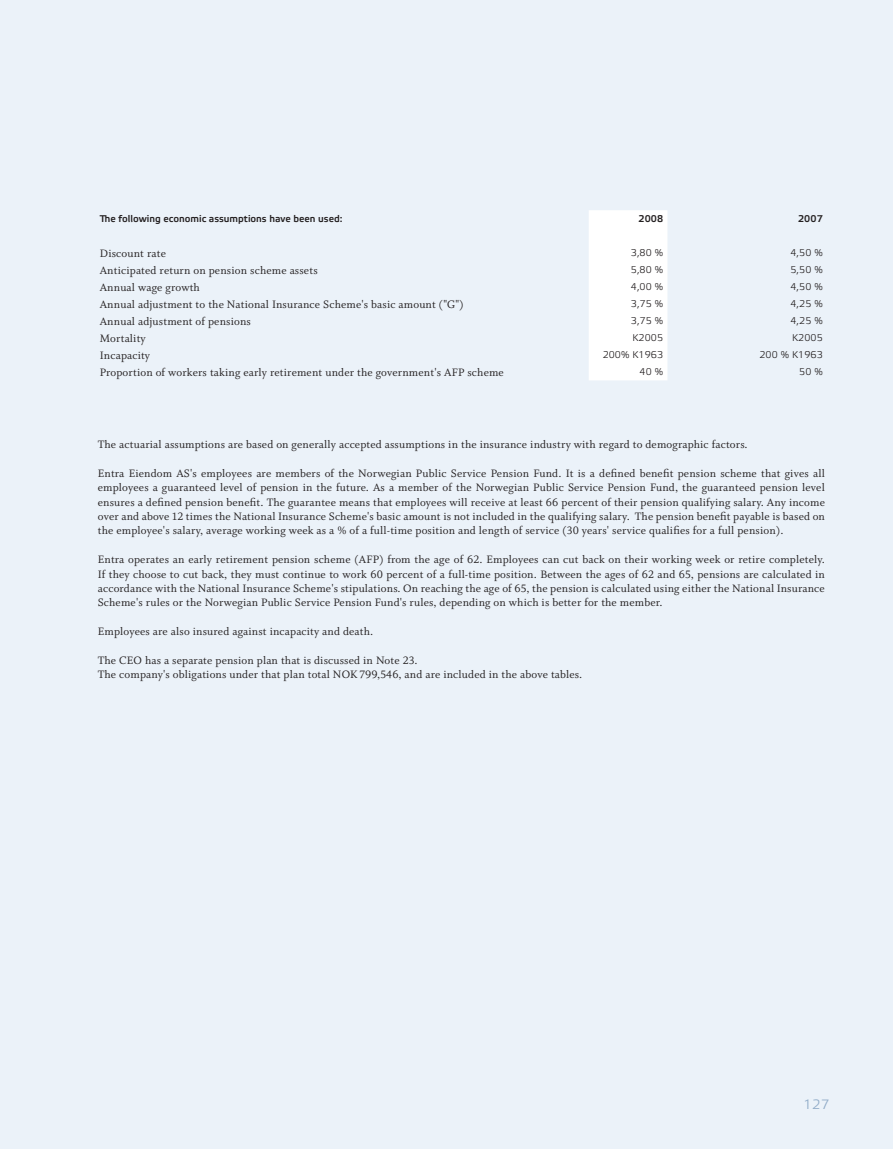
<style>
.page{position:relative;width:893px;height:1149px;background:#fff}
.page>*{position:absolute;margin:0;border:0;box-sizing:border-box;transform-origin:0 0}
.t1{font:13.5px "Elektra Light Pro";color:#8eaac7}
.t2{font:12px/14.4px "Cappelen Whitman LF Roman";letter-spacing:.01em;color:#231f20;text-align:justify}
.t3{font:9.75px "Elektra Light Pro";letter-spacing:.01em;color:#231f20}
.t4{font:700 9.75px "Elektra Light Pro";color:#231f20}
</style>
<div class="page">
<div style="left:0;top:0;width:893px;height:1148px;background:#ebf2f9"></div>
<div style="left:589px;top:210px;width:78px;height:170px;background:#fff"></div>
<p class="t4" style="left:110px;top:215px;width:234px">e following economic assumptions have been used:</p>
<p class="t4" style="left:638px;top:215px;width:26px">2008</p>
<p class="t4" style="left:798px;top:215px;width:26px">2007</p>
<p class="t2" style="left:100px;top:246px;width:68px">Discount rate</p>
<p class="t3" style="left:631px;top:248px;width:34px">3,80 %</p>
<p class="t3" style="left:790px;top:248px;width:34px">4,50 %</p>
<p class="t2" style="left:100px;top:263px;width:219px">Anticipated return on pension scheme assets</p>
<p class="t3" style="left:631px;top:265px;width:34px">5,80 %</p>
<p class="t3" style="left:790px;top:265px;width:34px">5,50 %</p>
<p class="t2" style="left:100px;top:280px;width:101px">Annual wage growth</p>
<p class="t3" style="left:631px;top:282px;width:34px">4,00 %</p>
<p class="t3" style="left:790px;top:282px;width:34px">4,50 %</p>
<p class="t2" style="left:100px;top:297px;width:365px">Annual adjustment to the National Insurance Scheme's basic amount ("G")</p>
<p class="t3" style="left:631px;top:299px;width:34px">3,75 %</p>
<p class="t3" style="left:790px;top:299px;width:34px">4,25 %</p>
<p class="t2" style="left:100px;top:314px;width:153px">Annual adjustment of pensions</p>
<p class="t3" style="left:631px;top:316px;width:34px">3,75 %</p>
<p class="t3" style="left:790px;top:316px;width:34px">4,25 %</p>
<p class="t2" style="left:100px;top:331px;width:47px">Mortality</p>
<p class="t3" style="left:632px;top:333px;width:32px">K2005</p>
<p class="t3" style="left:792px;top:333px;width:32px">K2005</p>
<p class="t2" style="left:100px;top:348px;width:52px">Incapacity</p>
<p class="t3" style="left:603px;top:350px;width:62px">200% K1963</p>
<p class="t3" style="left:759px;top:350px;width:65px">200 % K1963</p>
<p class="t2" style="left:100px;top:365px;width:405px">Proportion of workers taking early retirement under the government's AFP scheme</p>
<p class="t3" style="left:640px;top:367px;width:25px">40 %</p>
<p class="t3" style="left:799px;top:367px;width:25px">50 %</p>
<p class="t2" style="left:98px;top:437px;width:651px">The actuarial assumptions are based on generally accepted assumptions in the insurance industry with regard to demographic factors.</p>
<p class="t2" style="left:98px;top:466px;width:729px">Entra Eiendom AS's employees are members of the Norwegian Public Service Pension Fund. It is a defined benefit pension scheme that gives all employees a guaranteed level of pension in the future. As a member of the Norwegian Public Service Pension Fund, the guaranteed pension level ensures a defined pension benefit. The guarantee means that employees will receive at least 66 percent of their pension qualifying salary. Any income over and above 12 times the National Insurance Scheme's basic amount is not included in the qualifying salary. The pension benefit payable is based on the employee's salary, average working week as a % of a full-time position and length of service (30 years' service qualifies for a full pension).</p>
<p class="t2" style="left:98px;top:552px;width:729px">Entra operates an early retirement pension scheme (AFP) from the age of 62. Employees can cut back on their working week or retire completely.<br>If they choose to cut back, they must continue to work 60 percent of a full-time position. Between the ages of 62 and 65, pensions are calculated in accordance with the National Insurance Scheme's stipulations. On reaching the age of 65, the pension is calculated using either the National Insurance Scheme's rules or the Norwegian Public Service Pension Fund's rules, depending on which is better for the member.</p>
<p class="t2" style="left:98px;top:624px;width:277px">Employees are also insured against incapacity and death.</p>
<p class="t2" style="left:98px;top:653px;width:486px">The CEO has a separate pension plan that is discussed in Note 23.<br>The company's obligations under that plan total NOK 799,546, and are included in the above tables.</p>
<p class="t1" style="left:803px;top:1096px;width:27px">127</p>
</div>
